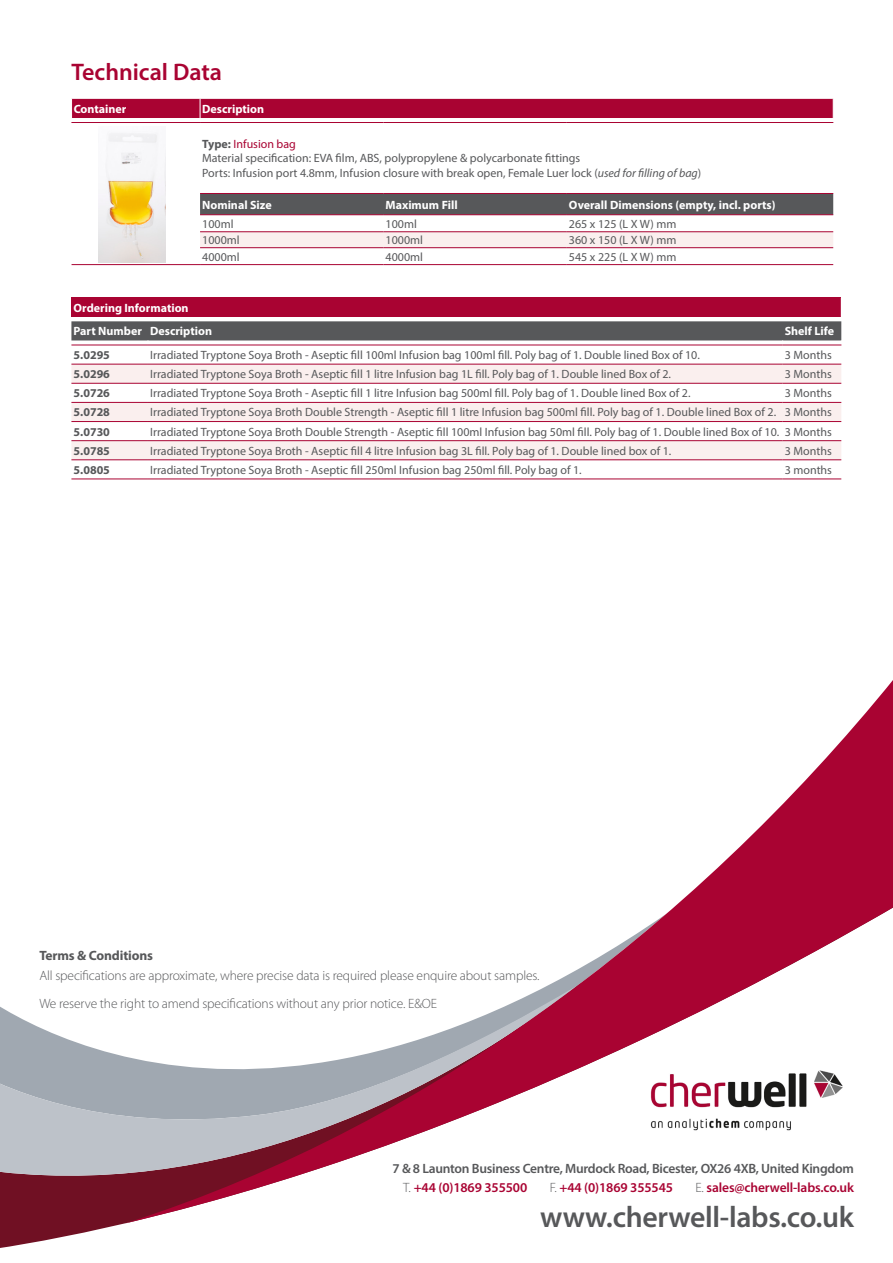
<style>
.page{position:relative;width:893px;height:1263px;background:#fff}
.page>*{position:absolute;margin:0;border:0;box-sizing:border-box;transform-origin:0 0}
.Grey_Text{font:600 29.85px "Myriad Pro";letter-spacing:-.01em;color:#57585a}
.Grey_Text-2{font:600 24px "Myriad Pro";color:#a90332}
.Grey_Text-3{font:300 13.5px/19.5px "Myriad Pro";letter-spacing:-.01em;color:#57585a}
.Grey_Text-4{font:600 13.5px "Myriad Pro";letter-spacing:-.02em;color:#57585a}
.Grey_Text-5{font:600 13.5px "Myriad Pro";letter-spacing:-.01em;color:#a90332}
.t1{font:12px "Myriad Pro";color:#57585a}
.t2{font:700 12px "Myriad Pro";color:#fff}
.t3{font:700 12px "Myriad Pro";color:#57585a}
.t4{font:12px "Myriad Pro";color:#a90332}
.s1{font-weight:700;color:#57585a}
.s2{font-style:italic}
.s3{font-weight:700}
.s4{font-weight:300;color:#57585a}
</style>
<div class="page">
<svg style="left:0;top:1209px;width:127px;height:39px;fill:#701023"></svg>
<svg style="left:0;top:1006px;width:125px;height:203px;background:#b0a4ac"></svg>
<svg style="left:125px;top:680px;width:768px;height:543px"></svg>
<div style="left:200px;top:194px;width:633px;height:20px;background:#57585a"></div>
<div style="left:200px;top:232px;width:633px;height:15px;background:#faefee"></div>
<div style="left:72px;top:99px;width:762px;height:19px;background:#a90332"></div>
<hr style="left:200px;top:193px;width:183px;height:1px;background:#a90332">
<hr style="left:383px;top:193px;width:184px;height:1px;background:#a90332">
<hr style="left:567px;top:193px;width:266px;height:1px;background:#a90332">
<hr style="left:200px;top:214px;width:183px;height:1px;background:#a90332">
<hr style="left:383px;top:214px;width:184px;height:1px;background:#a90332">
<hr style="left:567px;top:214px;width:266px;height:1px;background:#a90332">
<hr style="left:200px;top:231px;width:183px;height:1px;background:#a90332">
<hr style="left:383px;top:231px;width:184px;height:1px;background:#a90332">
<hr style="left:567px;top:231px;width:266px;height:1px;background:#a90332">
<hr style="left:200px;top:247px;width:183px;height:1px;background:#a90332">
<hr style="left:383px;top:247px;width:184px;height:1px;background:#a90332">
<hr style="left:567px;top:247px;width:266px;height:1px;background:#a90332">
<hr style="left:200px;top:122px;width:183px;height:1px;background:#a90332">
<hr style="left:383px;top:122px;width:184px;height:1px;background:#a90332">
<hr style="left:567px;top:122px;width:266px;height:1px;background:#a90332">
<hr style="left:71px;top:122px;width:129px;height:1px;background:#a90332">
<hr style="left:200px;top:264px;width:183px;height:1px;background:#a90332">
<hr style="left:383px;top:264px;width:184px;height:1px;background:#a90332">
<hr style="left:567px;top:264px;width:266px;height:1px;background:#a90332">
<hr style="left:72px;top:264px;width:128px;height:1px;background:#a90332">
<svg style="left:71px;top:365px;width:770px;height:95px;fill:#faefee"></svg>
<svg style="left:71px;top:298px;width:771px;height:47px;background:#965266"></svg>
<hr style="left:71px;top:364px;width:77px;height:1px;background:#a90332">
<hr style="left:148px;top:364px;width:635px;height:1px;background:#a90332">
<hr style="left:783px;top:364px;width:58px;height:1px;background:#a90332">
<hr style="left:71px;top:345px;width:77px;height:1px;background:#a90332">
<hr style="left:148px;top:345px;width:635px;height:1px;background:#a90332">
<hr style="left:783px;top:345px;width:58px;height:1px;background:#a90332">
<hr style="left:71px;top:383px;width:77px;height:1px;background:#a90332">
<hr style="left:148px;top:383px;width:635px;height:1px;background:#a90332">
<hr style="left:783px;top:383px;width:58px;height:1px;background:#a90332">
<hr style="left:71px;top:402px;width:77px;height:1px;background:#a90332">
<hr style="left:148px;top:402px;width:635px;height:1px;background:#a90332">
<hr style="left:783px;top:402px;width:58px;height:1px;background:#a90332">
<hr style="left:71px;top:421px;width:77px;height:1px;background:#a90332">
<hr style="left:148px;top:421px;width:635px;height:1px;background:#a90332">
<hr style="left:783px;top:421px;width:58px;height:1px;background:#a90332">
<hr style="left:71px;top:440px;width:77px;height:1px;background:#a90332">
<hr style="left:148px;top:440px;width:635px;height:1px;background:#a90332">
<hr style="left:783px;top:440px;width:58px;height:1px;background:#a90332">
<hr style="left:71px;top:460px;width:77px;height:1px;background:#a90332">
<hr style="left:148px;top:460px;width:635px;height:1px;background:#a90332">
<hr style="left:783px;top:460px;width:58px;height:1px;background:#a90332">
<hr style="left:71px;top:479px;width:77px;height:1px;background:#a90332">
<hr style="left:148px;top:479px;width:635px;height:1px;background:#a90332">
<hr style="left:783px;top:479px;width:58px;height:1px;background:#a90332">
<img style="left:99px;top:133px;width:67px;height:130px">
<img style="left:639px;top:1063px;width:215px;height:79px">
<p class="Grey_Text-2" style="left:71px;top:56px;width:152px">Technical Data</p>
<p class="t2" style="left:74px;top:101px;width:54px">Container</p>
<p class="t2" style="left:202px;top:101px;width:63px">Description</p>
<p class="t4" style="left:202px;top:137px;width:95px"><span class="s1">Type:</span> Infusion bag</p>
<p class="t1" style="left:202px;top:151px;width:380px">Material specification: EVA film, ABS, polypropylene &amp; polycarbonate fittings</p>
<p class="t1" style="left:202px;top:165px;width:501px">Ports: Infusion port 4.8mm, Infusion closure with break open, Female Luer lock (<span class="s2">used for filling of bag</span>)</p>
<p class="t2" style="left:202px;top:197px;width:71px">Nominal Size</p>
<p class="t2" style="left:386px;top:197px;width:74px">Maximum Fill</p>
<p class="t2" style="left:569px;top:197px;width:208px">Overall Dimensions (empty, incl. ports)</p>
<p class="t1" style="left:202px;top:216px;width:33px">100ml</p>
<p class="t1" style="left:386px;top:216px;width:33px">100ml</p>
<p class="t1" style="left:569px;top:216px;width:109px">265 x 125 (L X W) mm</p>
<p class="t1" style="left:202px;top:233px;width:39px">1000ml</p>
<p class="t1" style="left:386px;top:233px;width:39px">1000ml</p>
<p class="t1" style="left:569px;top:233px;width:109px">360 x 150 (L X W) mm</p>
<p class="t1" style="left:202px;top:249px;width:39px">4000ml</p>
<p class="t1" style="left:386px;top:249px;width:39px">4000ml</p>
<p class="t1" style="left:569px;top:249px;width:109px">545 x 225 (L X W) mm</p>
<p class="t2" style="left:74px;top:300px;width:117px">Ordering Information</p>
<p class="t2" style="left:74px;top:324px;width:70px">Part Number</p>
<p class="t2" style="left:150px;top:324px;width:63px">Description</p>
<p class="t2" style="left:785px;top:324px;width:51px">Shelf Life</p>
<p class="t3" style="left:74px;top:347px;width:38px">5.0295</p>
<p class="t1" style="left:150px;top:348px;width:551px">Irradiated Tryptone Soya Broth - Aseptic fill 100ml Infusion bag 100ml fill. Poly bag of 1. Double lined Box of 10.</p>
<p class="t1" style="left:785px;top:348px;width:49px">3 Months</p>
<p class="t3" style="left:74px;top:366px;width:38px">5.0296</p>
<p class="t1" style="left:150px;top:367px;width:522px">Irradiated Tryptone Soya Broth - Aseptic fill 1 litre Infusion bag 1L fill. Poly bag of 1. Double lined Box of 2.</p>
<p class="t1" style="left:785px;top:367px;width:49px">3 Months</p>
<p class="t3" style="left:74px;top:385px;width:38px">5.0726</p>
<p class="t1" style="left:150px;top:386px;width:542px">Irradiated Tryptone Soya Broth - Aseptic fill 1 litre Infusion bag 500ml fill. Poly bag of 1. Double lined Box of 2.</p>
<p class="t1" style="left:785px;top:386px;width:49px">3 Months</p>
<p class="t3" style="left:74px;top:405px;width:38px">5.0728</p>
<p class="t1" style="left:150px;top:405px;width:628px">Irradiated Tryptone Soya Broth Double Strength - Aseptic fill 1 litre Infusion bag 500ml fill. Poly bag of 1. Double lined Box of 2.</p>
<p class="t1" style="left:785px;top:405px;width:49px">3 Months</p>
<p class="t3" style="left:74px;top:424px;width:38px">5.0730</p>
<p class="t1" style="left:150px;top:424px;width:683px">Irradiated Tryptone Soya Broth Double Strength - Aseptic fill 100ml Infusion bag 50ml fill. Poly bag of 1. Double lined Box of 10. 3 Months</p>
<p class="t3" style="left:74px;top:443px;width:38px">5.0785</p>
<p class="t1" style="left:150px;top:443px;width:523px">Irradiated Tryptone Soya Broth - Aseptic fill 4 litre Infusion bag 3L fill. Poly bag of 1. Double lined box of 1.</p>
<p class="t1" style="left:785px;top:443px;width:49px">3 Months</p>
<p class="t3" style="left:74px;top:462px;width:38px">5.0805</p>
<p class="t1" style="left:150px;top:462px;width:433px">Irradiated Tryptone Soya Broth - Aseptic fill 250ml Infusion bag 250ml fill. Poly bag of 1.</p>
<p class="t1" style="left:785px;top:462px;width:49px">3 months</p>
<p class="Grey_Text-3" style="left:39px;top:946px;width:502px"><span class="s3">Terms &amp; Conditions<br></span>All specifications are approximate, where precise data is required please enquire about samples.</p>
<p class="Grey_Text-3" style="left:39px;top:993px;width:399px">We reserve the right to amend specifications without any prior notice. E&amp;OE</p>
<p class="Grey_Text-4" style="left:392px;top:1160px;width:463px">7 &amp; 8 Launton Business Centre, Murdock Road, Bicester, OX26 4XB, United Kingdom</p>
<p class="Grey_Text" style="left:540px;top:1198px;width:315px">www.cherwell-labs.co.uk</p>
<p class="Grey_Text-5" style="left:403px;top:1178px;width:126px"><span class="s4">T.</span> +44 (0)1869 355500</p>
<p class="Grey_Text-5" style="left:550px;top:1178px;width:125px"><span class="s4">F.</span> +44 (0)1869 355545</p>
<p class="Grey_Text-5" style="left:695px;top:1178px;width:160px"><span class="s4">E.</span> sales@cherwell-labs.co.uk</p>
</div>
